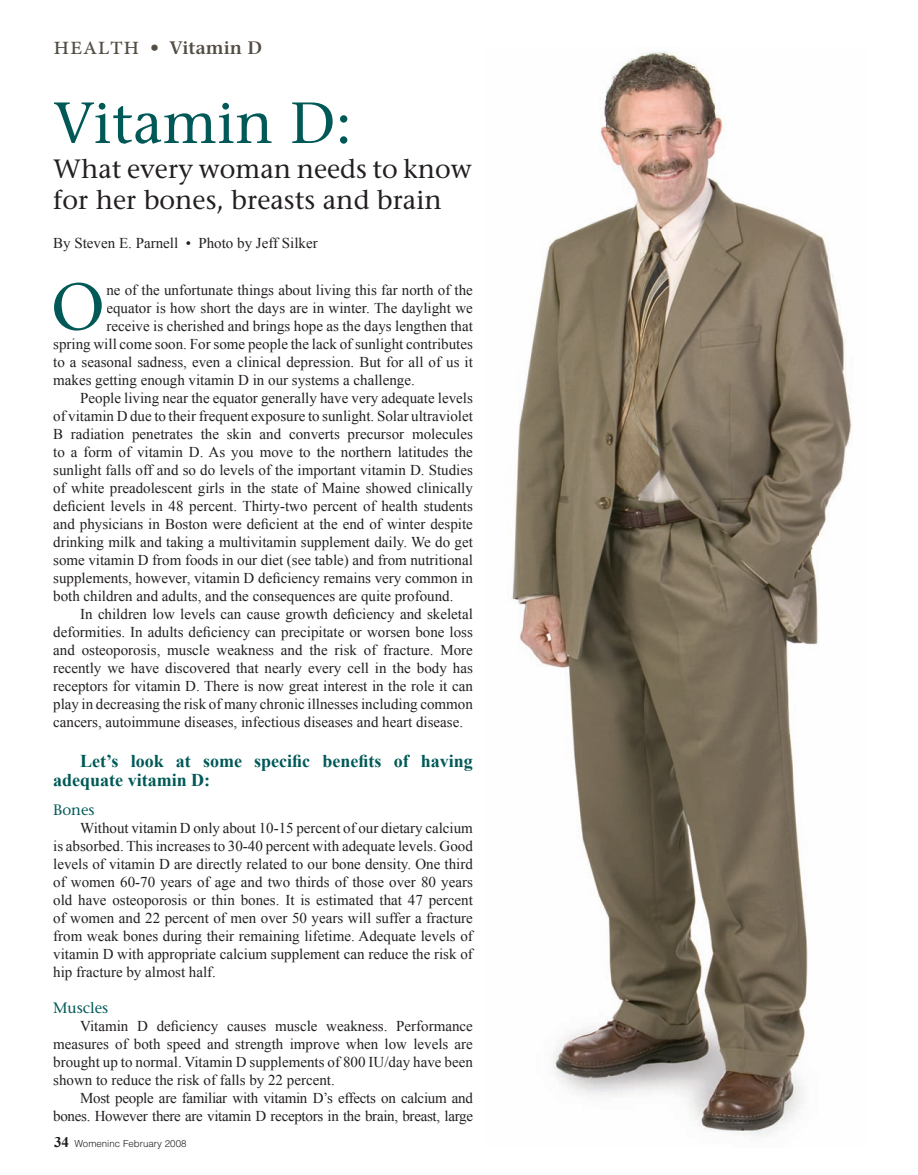
<style>
.page{position:relative;width:918px;height:1175px;background:#fff}
.page>*{position:absolute;margin:0;border:0;box-sizing:border-box;transform-origin:0 0}
.t1{font:66.3px "Stone Serif";color:#005957}
.t2{font:57.9px "Stone Serif";color:#005957}
.t3{font:26.4px/31.5px "Stone Serif";color:#231f20}
.t4{font:700 18px/19.5px "Times New Roman";color:#005957}
.t5{font:600 18px "Stone Serif";color:#534d43}
.t6{font:15px/18px "Times New Roman";color:#231f20;text-align:justify}
.t7{font:15px/18px "Times New Roman";letter-spacing:-.02em;color:#231f20;text-align:right}
.t8{font:15px "Stone Serif";color:#005957}
.t9{font:300 9.75px "Helvetica";color:#231f20}
.s1{font-weight:400}
.s2{font-family:"Times New Roman";font-weight:700;font-size:15px}
</style>
<div class="page">
<img style="left:512px;top:51px;width:340px;height:1085px">
<p class="t5" style="left:150px;top:37px;width:114px"><span class="s1">•</span> Vitamin D</p>
<h2 class="t2" style="left:53px;top:88px;width:300px">Vitamin D:</h2>
<h3 class="t3" style="left:53px;top:153px;width:420px">What every woman needs to know for her bones, breasts and brain</h3>
<p class="t6" style="left:53px;top:234px;width:266px">By Steven E. Parnell • Photo by Jeff Silker</p>
<h1 class="t1" style="left:51px;top:267px;width:56px">O</h1>
<p class="t6" style="left:106px;top:281px;width:368px">ne of the unfortunate things about living this far north of the</p>
<p class="t6" style="left:106px;top:299px;width:368px">equator is how short the days are in winter. The daylight we</p>
<p class="t6" style="left:106px;top:317px;width:368px">receive is cherished and brings hope as the days lengthen that</p>
<p class="t6" style="left:53px;top:335px;width:421px">spring will come soon. For some people the lack of sunlight contributes</p>
<p class="t6" style="left:53px;top:353px;width:421px">to a seasonal sadness, even a clinical depression. But for all of us it</p>
<p class="t6" style="left:53px;top:371px;width:363px">makes getting enough vitamin D in our systems a challenge.</p>
<p class="t6" style="left:80px;top:389px;width:394px">People living near the equator generally have very adequate levels</p>
<p class="t6" style="left:53px;top:407px;width:421px">of vitamin D due to their frequent exposure to sunlight. Solar ultraviolet</p>
<p class="t6" style="left:53px;top:425px;width:421px">B radiation penetrates the skin and converts precursor molecules</p>
<p class="t6" style="left:53px;top:443px;width:421px">to a form of vitamin D. As you move to the northern latitudes the</p>
<p class="t6" style="left:53px;top:461px;width:421px">sunlight falls off and so do levels of the important vitamin D. Studies</p>
<p class="t6" style="left:53px;top:479px;width:421px">of white preadolescent girls in the state of Maine showed clinically</p>
<p class="t6" style="left:53px;top:497px;width:421px">deficient levels in 48 percent. Thirty-two percent of health students</p>
<p class="t6" style="left:53px;top:515px;width:421px">and physicians in Boston were deficient at the end of winter despite</p>
<p class="t6" style="left:53px;top:533px;width:421px">drinking milk and taking a multivitamin supplement daily. We do get</p>
<p class="t6" style="left:53px;top:551px;width:421px">some vitamin D from foods in our diet (see table) and from nutritional</p>
<p class="t6" style="left:53px;top:569px;width:421px">supplements, however, vitamin D deficiency remains very common in</p>
<p class="t6" style="left:53px;top:587px;width:402px">both children and adults, and the consequences are quite profound.</p>
<p class="t6" style="left:80px;top:605px;width:394px">In children low levels can cause growth deficiency and skeletal</p>
<p class="t6" style="left:53px;top:623px;width:421px">deformities. In adults deficiency can precipitate or worsen bone loss</p>
<p class="t6" style="left:53px;top:641px;width:421px">and osteoporosis, muscle weakness and the risk of fracture. More</p>
<p class="t6" style="left:53px;top:659px;width:421px">recently we have discovered that nearly every cell in the body has</p>
<p class="t6" style="left:53px;top:677px;width:421px">receptors for vitamin D. There is now great interest in the role it can</p>
<p class="t6" style="left:53px;top:695px;width:421px">play in decreasing the risk of many chronic illnesses including common</p>
<p class="t6" style="left:53px;top:713px;width:411px">cancers, autoimmune diseases, infectious diseases and heart disease.</p>
<p class="t4" style="left:53px;top:751px;width:421px;text-indent:27px">Let’s look at some specific benefits of having adequate vitamin D:</p>
<p class="t8" style="left:53px;top:800px;width:43px">Bones</p>
<p class="t6" style="left:53px;top:818px;width:421px;text-indent:27px">Without vitamin D only about 10-15 percent of our dietary calcium is absorbed. This increases to 30-40 percent with adequate levels. Good levels of vitamin D are directly related to our bone density. One third of women 60-70 years of age and two thirds of those over 80 years old have osteoporosis or thin bones. It is estimated that 47 percent of women and 22 percent of men over 50 years will suffer a fracture from weak bones during their remaining lifetime. Adequate levels of vitamin D with appropriate calcium supplement can reduce the risk of hip fracture by almost half.</p>
<p class="t8" style="left:53px;top:998px;width:57px">Muscles</p>
<p class="t6" style="left:53px;top:1016px;width:421px;text-indent:27px">Vitamin D deficiency causes muscle weakness. Performance measures of both speed and strength improve when low levels are brought up to normal. Vitamin D supplements of 800 IU/day have been shown to reduce the risk of falls by 22 percent.</p>
<p class="t7" style="left:53px;top:1088px;width:421px">Most people are familiar with vitamin D’s effects on calcium and bones. However there are vitamin D receptors in the brain, breast, large</p>
<p class="t9" style="left:54px;top:1137px;width:134px"><span class="s2">34</span> Womeninc February 2008</p>
</div>
